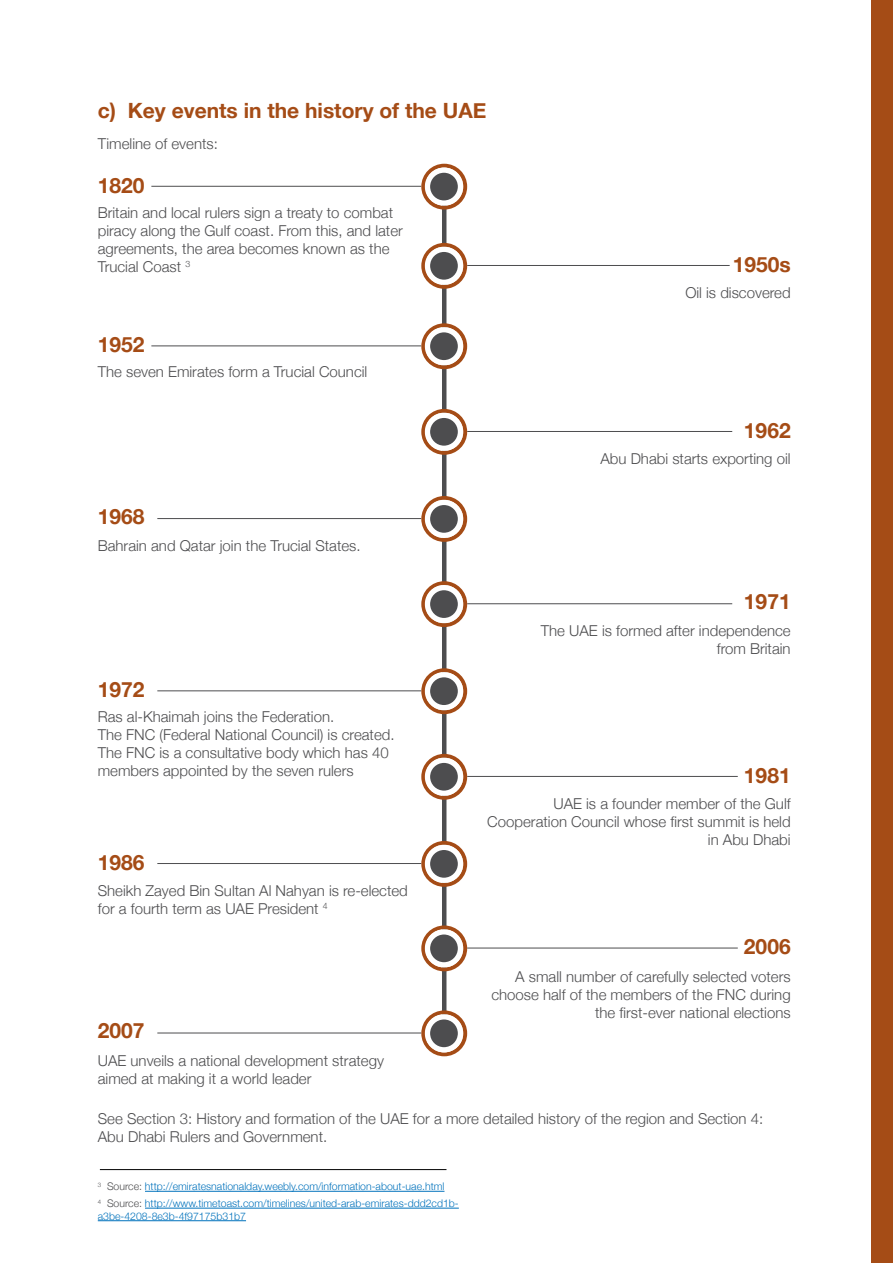
<style>
.page{position:relative;width:893px;height:1263px;background:#fff}
.page>*{position:absolute;margin:0;border:0;box-sizing:border-box;transform-origin:0 0}
.t1{font:700 21px "Helvetica Neue";color:#a54c16}
.t2{font:300 15px/18px "Helvetica Neue";color:#4d4d4f}
.t3{font:300 10.5px/16.8px "Helvetica Neue";color:#0072bc}
.s1{color:#4d4d4f}
</style>
<div class="page">
<div style="left:872px;top:0;width:21px;height:1263px;background:#a54c16"></div>
<hr style="left:145px;top:1191px;width:299px;height:1px;background:#0072bc">
<hr style="left:145px;top:1208px;width:314px;height:1px;background:#0072bc">
<hr style="left:98px;top:1220px;width:148px;height:1px;background:#0072bc">
<hr style="left:100px;top:1169px;width:346px;height:1px;background:#000">
<hr style="left:442px;top:186px;width:4px;height:849px;background:#4d4d4f">
<hr style="left:151px;top:186px;width:270px;height:1px;background:#4d4d4f">
<div style="left:421px;top:164px;width:46px;height:46px;border:4px solid #a54c16;border-radius:50%"></div>
<svg style="left:427px;top:170px;width:33px;height:33px"></svg>
<div style="left:425px;top:167px;width:38px;height:39px;border:5px solid #fff;border-radius:50%"></div>
<hr style="left:157px;top:518px;width:264px;height:1px;background:#4d4d4f">
<div style="left:421px;top:496px;width:46px;height:46px;border:4px solid #a54c16;border-radius:50%"></div>
<svg style="left:427px;top:502px;width:33px;height:33px"></svg>
<div style="left:425px;top:500px;width:38px;height:38px;border:5px solid #fff;border-radius:50%"></div>
<hr style="left:157px;top:690px;width:264px;height:1px;background:#4d4d4f">
<div style="left:421px;top:668px;width:46px;height:46px;border:4px solid #a54c16;border-radius:50%"></div>
<svg style="left:427px;top:675px;width:33px;height:33px"></svg>
<div style="left:425px;top:672px;width:38px;height:38px;border:5px solid #fff;border-radius:50%"></div>
<hr style="left:157px;top:863px;width:264px;height:1px;background:#4d4d4f">
<div style="left:421px;top:841px;width:46px;height:46px;border:4px solid #a54c16;border-radius:50%"></div>
<svg style="left:427px;top:847px;width:33px;height:33px"></svg>
<div style="left:425px;top:845px;width:38px;height:38px;border:5px solid #fff;border-radius:50%"></div>
<hr style="left:157px;top:1033px;width:264px;height:1px;background:#4d4d4f">
<div style="left:421px;top:1010px;width:46px;height:46px;border:4px solid #a54c16;border-radius:50%"></div>
<svg style="left:427px;top:1017px;width:33px;height:33px"></svg>
<div style="left:425px;top:1014px;width:38px;height:38px;border:5px solid #fff;border-radius:50%"></div>
<hr style="left:151px;top:345px;width:270px;height:1px;background:#4d4d4f">
<div style="left:421px;top:323px;width:46px;height:46px;border:4px solid #a54c16;border-radius:50%"></div>
<svg style="left:427px;top:330px;width:33px;height:33px"></svg>
<div style="left:425px;top:327px;width:38px;height:38px;border:5px solid #fff;border-radius:50%"></div>
<hr style="left:467px;top:265px;width:263px;height:1px;background:#4d4d4f">
<div style="left:421px;top:243px;width:46px;height:46px;border:4px solid #a54c16;border-radius:50%"></div>
<svg style="left:427px;top:249px;width:33px;height:33px"></svg>
<div style="left:425px;top:247px;width:38px;height:38px;border:5px solid #fff;border-radius:50%"></div>
<hr style="left:467px;top:431px;width:265px;height:1px;background:#4d4d4f">
<div style="left:421px;top:409px;width:46px;height:46px;border:4px solid #a54c16;border-radius:50%"></div>
<svg style="left:427px;top:415px;width:33px;height:33px"></svg>
<div style="left:425px;top:413px;width:38px;height:38px;border:5px solid #fff;border-radius:50%"></div>
<hr style="left:467px;top:603px;width:265px;height:1px;background:#4d4d4f">
<div style="left:421px;top:581px;width:46px;height:46px;border:4px solid #a54c16;border-radius:50%"></div>
<svg style="left:427px;top:588px;width:33px;height:32px"></svg>
<div style="left:425px;top:585px;width:38px;height:38px;border:5px solid #fff;border-radius:50%"></div>
<hr style="left:467px;top:776px;width:271px;height:1px;background:#4d4d4f">
<div style="left:421px;top:754px;width:46px;height:46px;border:4px solid #a54c16;border-radius:50%"></div>
<svg style="left:427px;top:760px;width:33px;height:33px"></svg>
<div style="left:425px;top:758px;width:38px;height:38px;border:5px solid #fff;border-radius:50%"></div>
<hr style="left:467px;top:948px;width:271px;height:1px;background:#4d4d4f">
<div style="left:421px;top:925px;width:46px;height:46px;border:4px solid #a54c16;border-radius:50%"></div>
<svg style="left:427px;top:932px;width:33px;height:33px"></svg>
<div style="left:425px;top:929px;width:38px;height:38px;border:5px solid #fff;border-radius:50%"></div>
<h1 class="t1" style="left:98px;top:94px;width:390px">c) Key events in the history of the UAE</h1>
<p class="t2" style="left:98px;top:134px;width:122px">Timeline of events:</p>
<h1 class="t1" style="left:98px;top:169px;width:48px">1820</h1>
<p class="t2" style="left:98px;top:202px;width:307px">Britain and local rulers sign a treaty to combat piracy along the Gulf coast. From this, and later agreements, the area becomes known as the Trucial Coast <sup>3</sup></p>
<h1 class="t1" style="left:98px;top:328px;width:48px">1952</h1>
<p class="t2" style="left:98px;top:362px;width:271px">The seven Emirates form a Trucial Council</p>
<h1 class="t1" style="left:98px;top:500px;width:48px">1968</h1>
<p class="t2" style="left:98px;top:535px;width:264px">Bahrain and Qatar join the Trucial States.</p>
<h1 class="t1" style="left:733px;top:248px;width:59px">1950s</h1>
<p class="t2" style="left:685px;top:283px;width:107px">Oil is discovered</p>
<h1 class="t1" style="left:744px;top:414px;width:48px">1962</h1>
<p class="t2" style="left:600px;top:448px;width:192px">Abu Dhabi starts exporting oil</p>
<h1 class="t1" style="left:744px;top:585px;width:48px">1971</h1>
<p class="t2" style="left:541px;top:621px;width:251px;text-align:right">The UAE is formed after independence from Britain</p>
<h1 class="t1" style="left:98px;top:673px;width:48px">1972</h1>
<p class="t2" style="left:98px;top:707px;width:298px">Ras al-Khaimah joins the Federation.<br>The FNC (Federal National Council) is created.<br>The FNC is a consultative body which has 40 members appointed by the seven rulers</p>
<h1 class="t1" style="left:98px;top:845px;width:48px">1986</h1>
<p class="t2" style="left:98px;top:880px;width:312px">Sheikh Zayed Bin Sultan Al Nahyan is re-elected for a fourth term as UAE President <sup>4</sup></p>
<h1 class="t1" style="left:98px;top:1014px;width:48px">2007</h1>
<p class="t2" style="left:98px;top:1051px;width:288px">UAE unveils a national development strategy aimed at making it a world leader</p>
<h1 class="t1" style="left:744px;top:759px;width:48px">1981</h1>
<p class="t2" style="left:487px;top:793px;width:305px;text-align:right">UAE is a founder member of the Gulf<br>Cooperation Council whose first summit is held in Abu Dhabi</p>
<h1 class="t1" style="left:744px;top:930px;width:48px">2006</h1>
<p class="t2" style="left:491px;top:966px;width:301px;text-align:right">A small number of carefully selected voters choose half of the members of the FNC during the first-ever national elections</p>
<p class="t2" style="left:98px;top:1108px;width:667px">See Section 3: History and formation of the UAE for a more detailed history of the region and Section 4:<br>Abu Dhabi Rulers and Government.</p>
<p class="t3" style="left:98px;top:1177px;width:363px"><sup>3</sup> <span class="s1">Source:</span> http://emiratesnationalday.weebly.com/information-about-uae.html<br><sup>4</sup> <span class="s1">Source:</span> http://www.timetoast.com/timelines/united-arab-emirates-ddd2cd1b-</p>
<p class="t3" style="left:98px;top:1207px;width:150px">a3be-4208-8e3b-4f97175b31b7</p>
</div>
